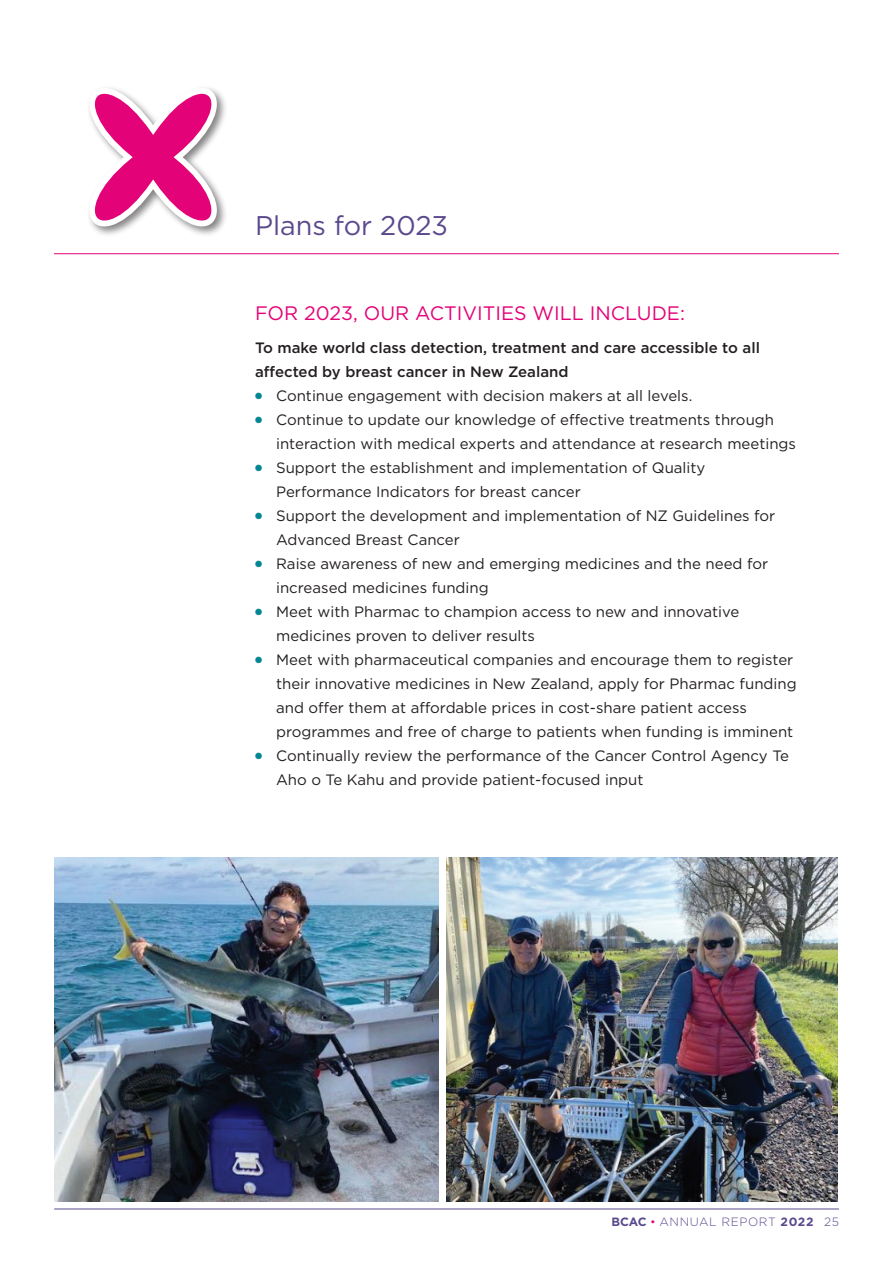
<style>
.page{position:relative;width:893px;height:1263px;background:#fff}
.page>*{position:absolute;margin:0;border:0;box-sizing:border-box;transform-origin:0 0}
.t1{font:27px "Gotham";color:#5b498d}
.t2{font:19.5px "Gotham";color:#e40278}
.t3{font:15px/24px "Gotham";color:#231f20}
.t4{font:500 15px/24px "Gotham";color:#231f20}
.t5{font:300 12px "Gotham";letter-spacing:.05em;color:#5b498d}
.s1{color:#008594}
.s2{font-weight:700}
.s3{color:#e40278}
</style>
<div class="page">
<hr style="left:54px;top:1208px;width:785px;height:1px;background:#5b498d">
<hr style="left:54px;top:253px;width:785px;height:1px;background:#e40278">
<div style="left:87px;top:85px;width:141px;height:153px;background:#231f20;opacity:.55"></div>
<svg style="left:89px;top:88px;width:128px;height:138px"></svg>
<img style="left:54px;top:858px;width:384px;height:344px">
<img style="left:447px;top:858px;width:390px;height:344px">
<h1 class="t1" style="left:255px;top:208px;width:194px">Plans for 2023</h1>
<h2 class="t2" style="left:255px;top:301px;width:431px">FOR 2023, OUR ACTIVITIES WILL INCLUDE:</h2>
<p class="t4" style="left:255px;top:335px;width:506px">To make world class detection, treatment and care accessible to all affected by breast cancer in New Zealand</p>
<p class="t3" style="left:255px;top:383px;width:439px"><span class="s1">●</span> Continue engagement with decision makers at all levels.</p>
<p class="t3" style="left:276px;top:407px;width:521px;text-indent:-21px"><span class="s1">●</span> Continue to update our knowledge of effective treatments through interaction with medical experts and attendance at research meetings</p>
<p class="t3" style="left:276px;top:455px;width:431px;text-indent:-21px"><span class="s1">●</span> Support the establishment and implementation of Quality<br>Performance Indicators for breast cancer</p>
<p class="t3" style="left:276px;top:503px;width:501px;text-indent:-21px"><span class="s1">●</span> Support the development and implementation of NZ Guidelines for<br>Advanced Breast Cancer</p>
<p class="t3" style="left:276px;top:551px;width:493px;text-indent:-21px"><span class="s1">●</span> Raise awareness of new and emerging medicines and the need for increased medicines funding</p>
<p class="t3" style="left:276px;top:599px;width:465px;text-indent:-21px"><span class="s1">●</span> Meet with Pharmac to champion access to new and innovative medicines proven to deliver results</p>
<p class="t3" style="left:276px;top:647px;width:522px;text-indent:-21px"><span class="s1">●</span> Meet with pharmaceutical companies and encourage them to register their innovative medicines in New Zealand, apply for Pharmac funding and offer them at affordable prices in cost-share patient access programmes and free of charge to patients when funding is imminent</p>
<p class="t3" style="left:276px;top:743px;width:514px;text-indent:-21px"><span class="s1">●</span> Continually review the performance of the Cancer Control Agency Te<br>Aho o Te Kahu and provide patient-focused input</p>
<p class="t5" style="left:611px;top:1214px;width:229px"><span class="s2">BCAC</span> <span class="s3">•</span> ANNUAL REPORT <span class="s2">2022</span> 25</p>
</div>
